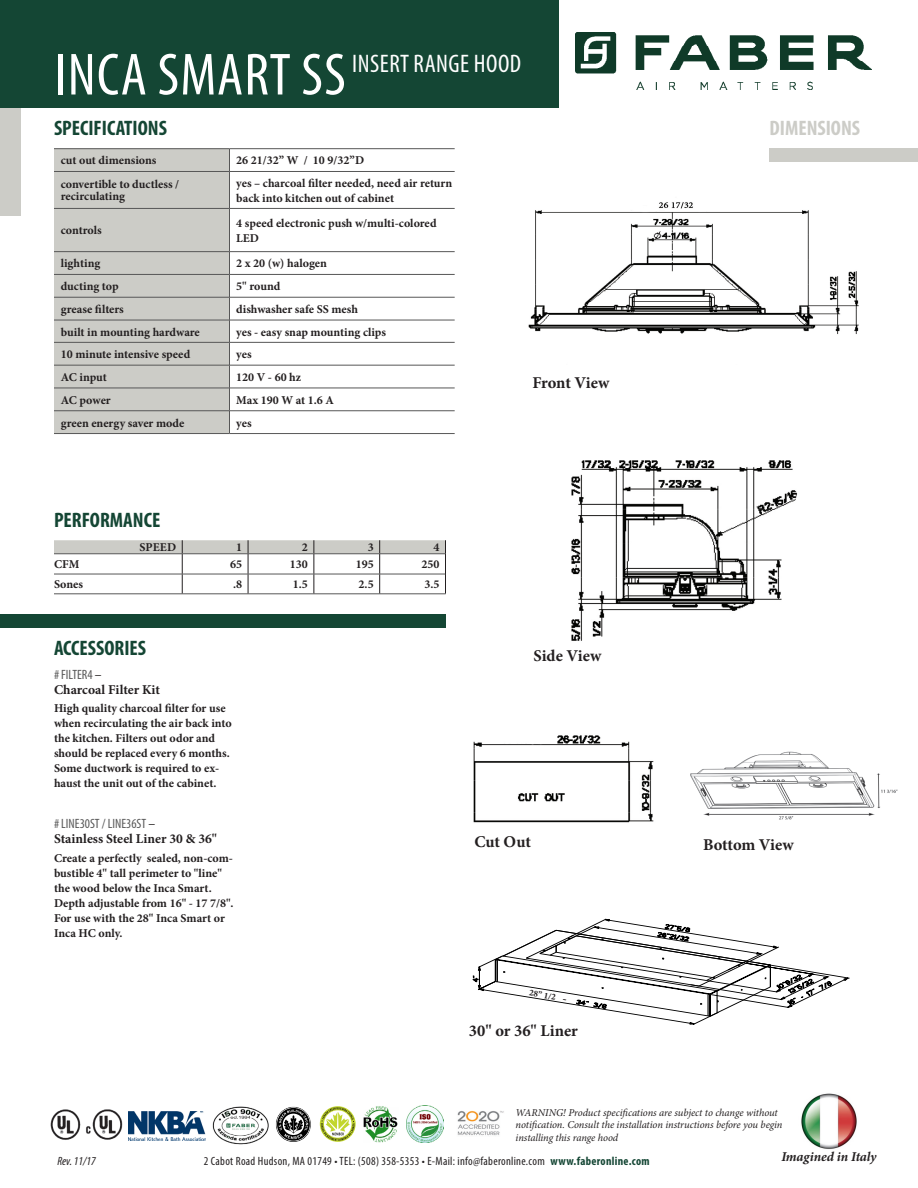
<style>
.page{position:relative;width:918px;height:1188px;background:#fff}
.page>*{position:absolute;margin:0;border:0;box-sizing:border-box;transform-origin:0 0}
.t1{font:condensed 60px "Myriad Pro";letter-spacing:.02em;color:#fff}
.t2{font:condensed 25.5px "Myriad Pro";letter-spacing:.02em;color:#fff}
.t3{font:700 condensed 21px "Myriad Pro";color:#144634}
.t4{font:700 condensed 21px "Myriad Pro";color:#ccccc7}
.t5{font:700 16.5px "Minion Pro";letter-spacing:-.005em;color:#231f20}
.t6{font:700 13.5px/15px "Minion Pro";color:#231f20}
.t7{font:italic 700 13.5px "Minion Pro";letter-spacing:-.005em;color:#231f20}
.t8{font:700 12px/15px "Minion Pro";color:#231f20}
.t9{font:condensed 12px "Myriad Pro";letter-spacing:.025em;color:#231f20}
.t10{font:italic condensed 12px "Myriad Pro";color:#231f20}
.t11{font:italic 10.5px/12.6px "Minion Pro";letter-spacing:-.01em;color:#231f20}
.t12{font:700 9px "Minion Pro";color:#231f20}
.s1{font-family:"Myriad Pro";font-weight:400;font-stretch:condensed;color:#575757}
.s2{font-family:"Myriad Pro";font-weight:400;font-stretch:condensed}
.s3{font-size:12px}
.s4{font-weight:700;color:#144634}
</style>
<div class="page">
<div style="left:0;top:108px;width:20px;height:108px;background:#ccccc7"></div>
<div style="left:0;top:615px;width:446px;height:13px;background:#144634"></div>
<div style="left:770px;top:148px;width:148px;height:14px;background:#ccccc7"></div>
<div style="left:0;top:0;width:558px;height:108px;background:#144634"></div>
<svg style="left:54px;top:540px;width:392px;height:54px"></svg>
<hr style="left:54px;top:554px;width:128px;height:1px;background:#575757">
<hr style="left:182px;top:554px;width:66px;height:1px;background:#575757">
<hr style="left:248px;top:554px;width:66px;height:1px;background:#575757">
<hr style="left:314px;top:554px;width:66px;height:1px;background:#575757">
<hr style="left:380px;top:554px;width:65px;height:1px;background:#575757">
<hr style="left:54px;top:574px;width:128px;height:1px;background:#575757">
<hr style="left:54px;top:594px;width:128px;height:1px;background:#575757">
<hr style="left:182px;top:574px;width:66px;height:1px;background:#575757">
<hr style="left:248px;top:574px;width:66px;height:1px;background:#575757">
<hr style="left:314px;top:574px;width:66px;height:1px;background:#575757">
<hr style="left:380px;top:574px;width:65px;height:1px;background:#575757">
<hr style="left:182px;top:594px;width:66px;height:1px;background:#575757">
<hr style="left:248px;top:594px;width:66px;height:1px;background:#575757">
<hr style="left:314px;top:594px;width:66px;height:1px;background:#575757">
<hr style="left:380px;top:594px;width:66px;height:1px;background:#575757">
<div style="left:54px;top:149px;width:175px;height:284px;background:#ccccc7"></div>
<hr style="left:54px;top:148px;width:176px;height:1px;background:#575757">
<hr style="left:230px;top:148px;width:225px;height:1px;background:#575757">
<svg style="left:229px;top:149px;width:1px;height:22px"></svg>
<hr style="left:54px;top:171px;width:176px;height:1px;background:#575757">
<hr style="left:230px;top:171px;width:225px;height:1px;background:#575757">
<hr style="left:229px;top:172px;width:1px;height:36px;background:#575757">
<hr style="left:54px;top:208px;width:176px;height:1px;background:#575757">
<hr style="left:230px;top:208px;width:225px;height:1px;background:#575757">
<hr style="left:229px;top:209px;width:1px;height:42px;background:#575757">
<hr style="left:54px;top:251px;width:176px;height:1px;background:#575757">
<hr style="left:230px;top:251px;width:225px;height:1px;background:#575757">
<hr style="left:54px;top:274px;width:176px;height:1px;background:#575757">
<hr style="left:230px;top:274px;width:225px;height:1px;background:#575757">
<hr style="left:54px;top:297px;width:176px;height:1px;background:#575757">
<hr style="left:230px;top:297px;width:225px;height:1px;background:#575757">
<hr style="left:54px;top:320px;width:176px;height:1px;background:#575757">
<hr style="left:230px;top:320px;width:225px;height:1px;background:#575757">
<hr style="left:54px;top:342px;width:176px;height:1px;background:#575757">
<hr style="left:230px;top:342px;width:225px;height:1px;background:#575757">
<hr style="left:54px;top:365px;width:176px;height:1px;background:#575757">
<hr style="left:230px;top:365px;width:225px;height:1px;background:#575757">
<hr style="left:54px;top:388px;width:176px;height:1px;background:#575757">
<hr style="left:230px;top:388px;width:225px;height:1px;background:#575757">
<hr style="left:54px;top:410px;width:176px;height:1px;background:#575757">
<hr style="left:230px;top:410px;width:225px;height:1px;background:#575757">
<svg style="left:229px;top:252px;width:1px;height:181px"></svg>
<hr style="left:54px;top:433px;width:176px;height:1px;background:#575757">
<hr style="left:230px;top:433px;width:225px;height:1px;background:#575757">
<img style="left:528px;top:202px;width:331px;height:132px">
<img style="left:571px;top:460px;width:227px;height:181px">
<svg style="left:472px;top:918px;width:378px;height:107px"></svg>
<svg style="left:495px;top:919px;width:337px;height:105px"></svg>
<img style="left:576px;top:32px;width:296px;height:57px">
<img style="left:473px;top:735px;width:181px;height:88px">
<img style="left:690px;top:751px;width:208px;height:69px">
<img style="left:50px;top:1109px;width:73px;height:31px">
<img style="left:129px;top:1112px;width:77px;height:28px">
<svg style="left:320px;top:1106px;width:36px;height:36px"></svg>
<svg style="left:277px;top:1108px;width:33px;height:33px"></svg>
<div style="left:275px;top:1106px;width:37px;height:37px;border:1px solid #fff;border-radius:50%"></div>
<img style="left:363px;top:1106px;width:35px;height:37px">
<img style="left:407px;top:1106px;width:36px;height:36px">
<img style="left:212px;top:1106px;width:57px;height:39px">
<img style="left:801px;top:1093px;width:56px;height:56px">
<img style="left:457px;top:1110px;width:47px;height:26px">
<p class="t1" style="left:55px;top:38px;width:293px">INCA SMART SS</p>
<p class="t2" style="left:352px;top:48px;width:171px">INSERT RANGE HOOD</p>
<p class="t3" style="left:54px;top:115px;width:114px">SPECIFICATIONS</p>
<p class="t4" style="left:770px;top:115px;width:92px">DIMENSIONS</p>
<p class="t8" style="left:61px;top:153px;width:97px">cut out dimensions</p>
<p class="t8" style="left:236px;top:153px;width:129px">26 21/32” W / 10 9/32”D</p>
<p class="t8" style="left:61px;top:177px;width:120px">convertible to ductless /</p>
<p class="t8" style="left:61px;top:189px;width:66px">recirculating</p>
<p class="t8" style="left:236px;top:176px;width:217px;line-height:14.4px">yes – charcoal filter needed, need air return back into kitchen out of cabinet</p>
<p class="t8" style="left:61px;top:223px;width:42px">controls</p>
<p class="t8" style="left:236px;top:216px;width:202px;line-height:14.4px">4 speed electronic push w/multi-colored<br>LED</p>
<p class="t8" style="left:61px;top:256px;width:41px">lighting</p>
<p class="t8" style="left:236px;top:256px;width:92px">2 x 20 (w) halogen</p>
<p class="t8" style="left:61px;top:279px;width:59px">ducting top</p>
<p class="t8" style="left:236px;top:279px;width:46px">5" round</p>
<p class="t8" style="left:61px;top:302px;width:65px">grease filters</p>
<p class="t8" style="left:236px;top:302px;width:123px">dishwasher safe SS mesh</p>
<p class="t8" style="left:61px;top:324px;width:141px">built in mounting hardware</p>
<p class="t8" style="left:236px;top:324px;width:151px">yes - easy snap mounting clips</p>
<p class="t8" style="left:61px;top:347px;width:131px">10 minute intensive speed</p>
<p class="t8" style="left:236px;top:347px;width:17px">yes</p>
<p class="t8" style="left:61px;top:369px;width:48px">AC input</p>
<p class="t8" style="left:236px;top:369px;width:66px">120 V - 60 hz</p>
<p class="t8" style="left:61px;top:392px;width:51px">AC power</p>
<p class="t8" style="left:236px;top:392px;width:99px">Max 190 W at 1.6 A</p>
<p class="t8" style="left:61px;top:415px;width:125px">green energy saver mode</p>
<p class="t8" style="left:236px;top:415px;width:17px">yes</p>
<p class="t5" style="left:532px;top:371px;width:79px">Front View</p>
<p class="t3" style="left:54px;top:507px;width:108px">PERFORMANCE</p>
<p class="t8" style="left:140px;top:540px;width:38px">SPEED</p>
<p class="t8" style="left:236px;top:540px;width:7px">1</p>
<p class="t8" style="left:302px;top:540px;width:7px">2</p>
<p class="t8" style="left:368px;top:540px;width:7px">3</p>
<p class="t8" style="left:434px;top:540px;width:7px">4</p>
<p class="t8" style="left:54px;top:557px;width:27px">CFM</p>
<p class="t8" style="left:230px;top:557px;width:13px">65</p>
<p class="t8" style="left:290px;top:557px;width:19px">130</p>
<p class="t8" style="left:356px;top:557px;width:19px">195</p>
<p class="t8" style="left:422px;top:557px;width:19px">250</p>
<p class="t8" style="left:54px;top:577px;width:31px">Sones</p>
<p class="t8" style="left:233px;top:577px;width:11px">.8</p>
<p class="t8" style="left:293px;top:577px;width:17px">1.5</p>
<p class="t8" style="left:359px;top:577px;width:17px">2.5</p>
<p class="t8" style="left:424px;top:577px;width:17px">3.5</p>
<p class="t3" style="left:54px;top:635px;width:94px">ACCESSORIES</p>
<p class="t6" style="left:54px;top:667px;width:108px"><span class="s1"># FILTER4</span> <span class="s2">–<br></span>Charcoal Filter Kit</p>
<p class="t8" style="left:54px;top:700px;width:179px">High quality charcoal filter for use when recirculating the air back into the kitchen. Filters out odor and should be replaced every 6 months.<br>Some ductwork is required to ex&shy;haust the unit out of the cabinet.</p>
<p class="t6" style="left:54px;top:817px;width:165px"><span class="s1"># LINE30ST / LINE36ST</span> <span class="s2">–<br></span>Stainless Steel Liner 30 &amp; 36"</p>
<p class="t8" style="left:54px;top:850px;width:181px">Create a perfectly sealed, non-com&shy;bustible 4" tall perimeter to "line" the wood below the Inca Smart.<br>Depth adjustable from 16" - 17 7/8".<br>For use with the 28" Inca Smart or<br>Inca HC only.</p>
<p class="t5" style="left:534px;top:644px;width:69px">Side View</p>
<p class="t5" style="left:474px;top:830px;width:58px">Cut Out</p>
<p class="t12" style="left:531px;top:986px;width:40px;rotate:11deg">28” 1/2 <span class="s3">-</span></p>
<p class="t5" style="left:469px;top:1019px;width:110px">30" or 36" Liner</p>
<p class="t5" style="left:703px;top:833px;width:92px">Bottom View</p>
<p class="t11" style="left:516px;top:1106px;width:268px">WARNING! Product specifications are subject to change without notification. Consult the installation instructions before you begin installing this range hood</p>
<p class="t7" style="left:781px;top:1147px;width:97px">Imagined in Italy</p>
<p class="t10" style="left:57px;top:1154px;width:40px">Rev. 11/17</p>
<p class="t9" style="left:204px;top:1154px;width:447px">2 Cabot Road Hudson, MA 01749 • TEL: (508) 358-5353 • E-Mail: info@faberonline.com <span class="s4">www.faberonline.com</span></p>
</div>
